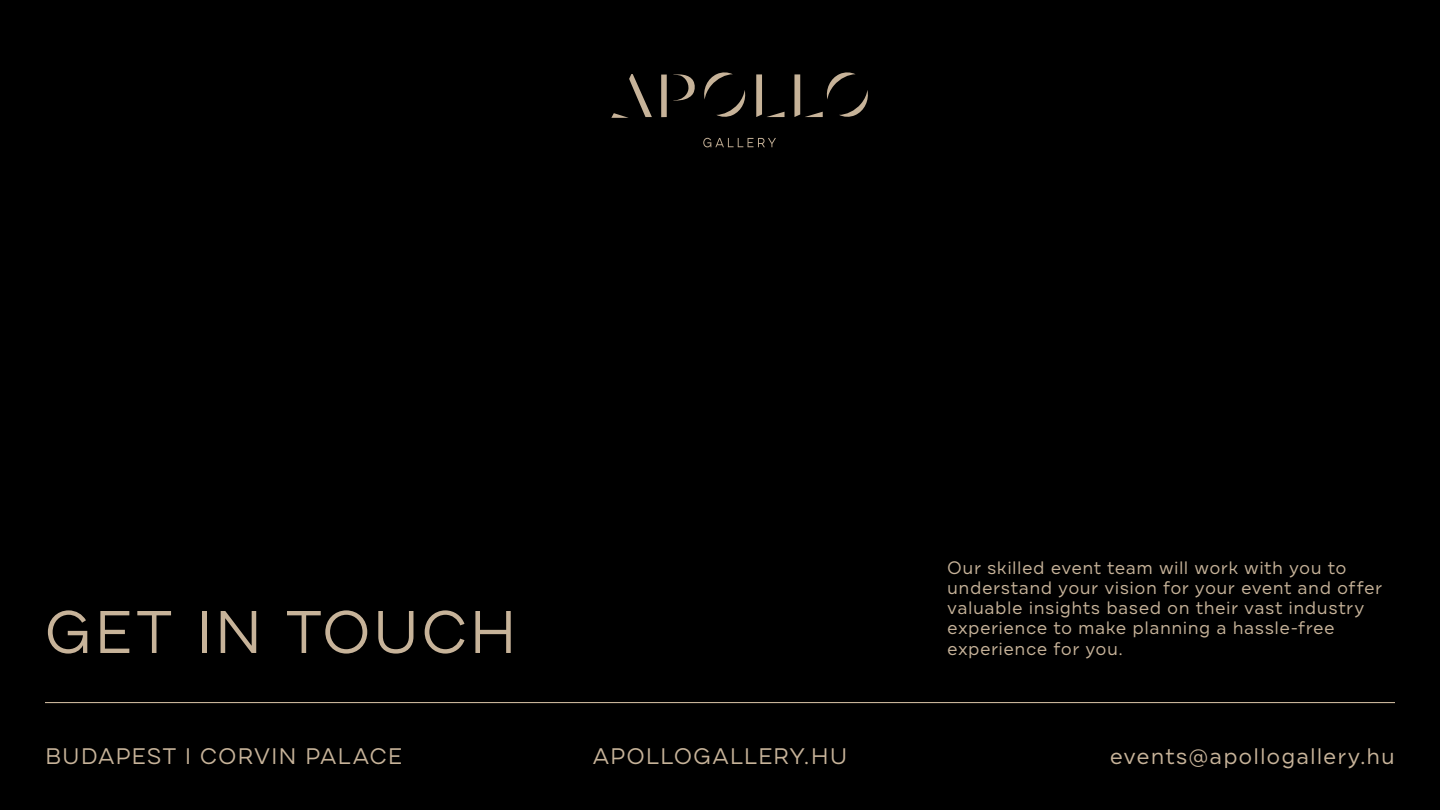
<style>
.page{position:relative;width:1440px;height:810px;background:#000}
.page>*{position:absolute;margin:0;border:0;box-sizing:border-box;transform-origin:0 0}
.t1{font:60px "Draft B";letter-spacing:.025em;color:#c7b399}
.t2{font:22.5px "Draft B";letter-spacing:.04em;color:#c7b399}
.t3{font:18px/20.2px "Draft B";letter-spacing:.025em;color:#c7b399}
</style>
<div class="page">
<hr style="left:45px;top:702px;width:1350px;height:1px;background:#c7b399">
<svg style="left:703px;top:138px;width:73px;height:9px"></svg>
<svg style="left:704px;top:72px;width:42px;height:45px"></svg>
<svg style="left:756px;top:74px;width:29px;height:43px"></svg>
<svg style="left:794px;top:72px;width:74px;height:46px"></svg>
<svg style="left:611px;top:74px;width:41px;height:44px"></svg>
<svg style="left:661px;top:75px;width:6px;height:42px"></svg>
<svg style="left:673px;top:74px;width:22px;height:27px"></svg>
<h1 class="t1" style="left:44px;top:595px;width:475px">GET IN TOUCH</h1>
<p class="t3" style="left:947px;top:559px;width:436px">Our skilled event team will work with you to understand your vision for your event and offer valuable insights based on their vast industry experience to make planning a hassle-free experience for you.</p>
<p class="t2" style="left:45px;top:742px;width:359px">BUDAPEST I CORVIN PALACE</p>
<p class="t2" style="left:593px;top:742px;width:256px">APOLLOGALLERY.HU</p>
<p class="t2" style="left:1110px;top:742px;width:287px">events@apollogallery.hu</p>
</div>
